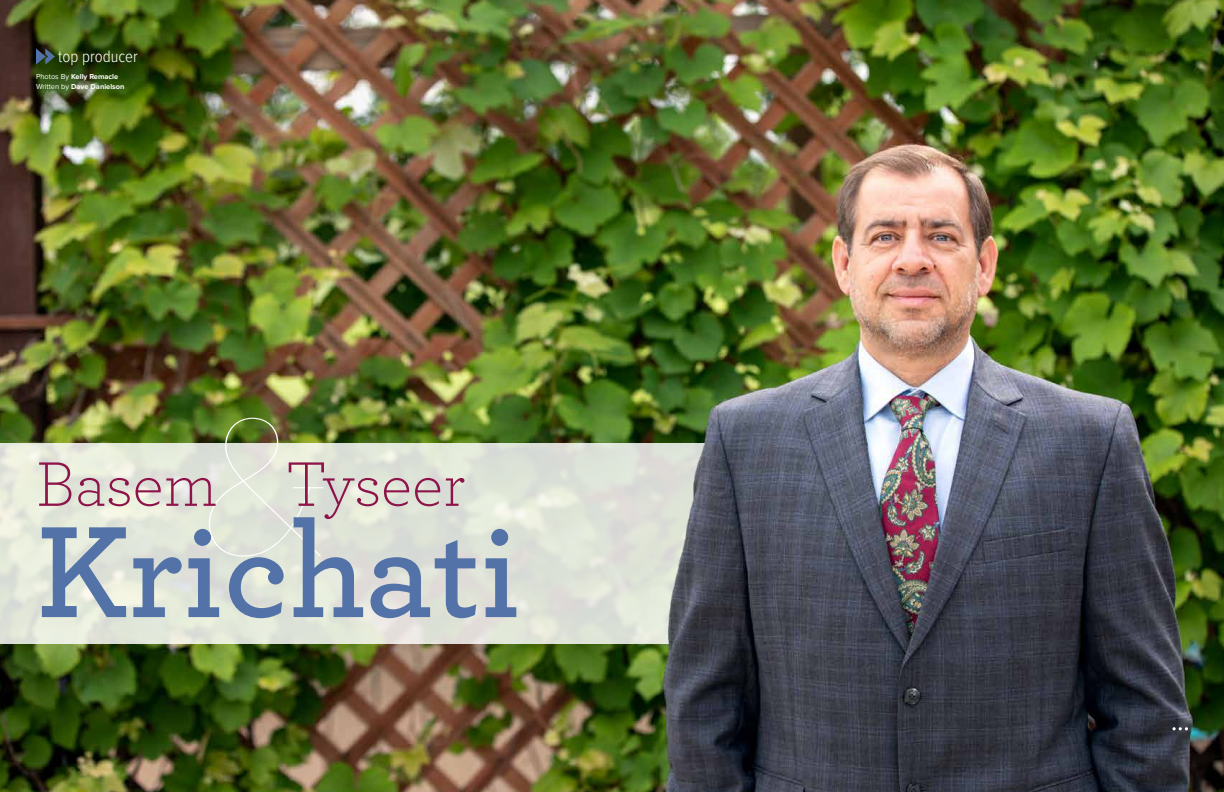
<style>
.page{position:relative;width:1224px;height:792px;background:#fff}
.page>*{position:absolute;margin:0;border:0;box-sizing:border-box;transform-origin:0 0}
.t1{font:100 225.5px "Archer Pro";color:#fff}
.t2{font:600 136.4px "Archer Pro";color:#5372a8}
.t3{font:300 66px "Archer Pro";letter-spacing:-.005em;color:#8d1349}
.t4{font:300 17px "Proxima Nova Cond";color:#fff}
.t5{font:700 7.5px/10px "Proxima Nova";color:#fff}
.s1{font-weight:400}
</style>
<div class="page">
<img style="left:0;top:0;width:1224px;height:792px">
<svg style="left:0;top:444px;width:601px;height:200px;background:#e1e5d9"></svg>
<img style="left:601px;top:178px;width:378px;height:614px">
<svg style="left:1173px;top:727px;width:15px;height:3px"></svg>
<svg style="left:36px;top:48px;width:19px;height:17px"></svg>
<h3 class="t4" style="left:58px;top:48px;width:81px">top producer</h3>
<p class="t5" style="left:36px;top:72px;width:90px"><span class="s1">Photos By</span> Kelly Remacle<br><span class="s1">Written by</span> Dave Danielson</p>
<h1 class="t1" style="left:202px;top:351px;width:127px">&amp;</h1>
<h3 class="t3" style="left:36px;top:441px;width:183px">Basem</h3>
<h3 class="t3" style="left:286px;top:441px;width:181px">Tyseer</h3>
<h2 class="t2" style="left:36px;top:470px;width:486px">Krichati</h2>
</div>
